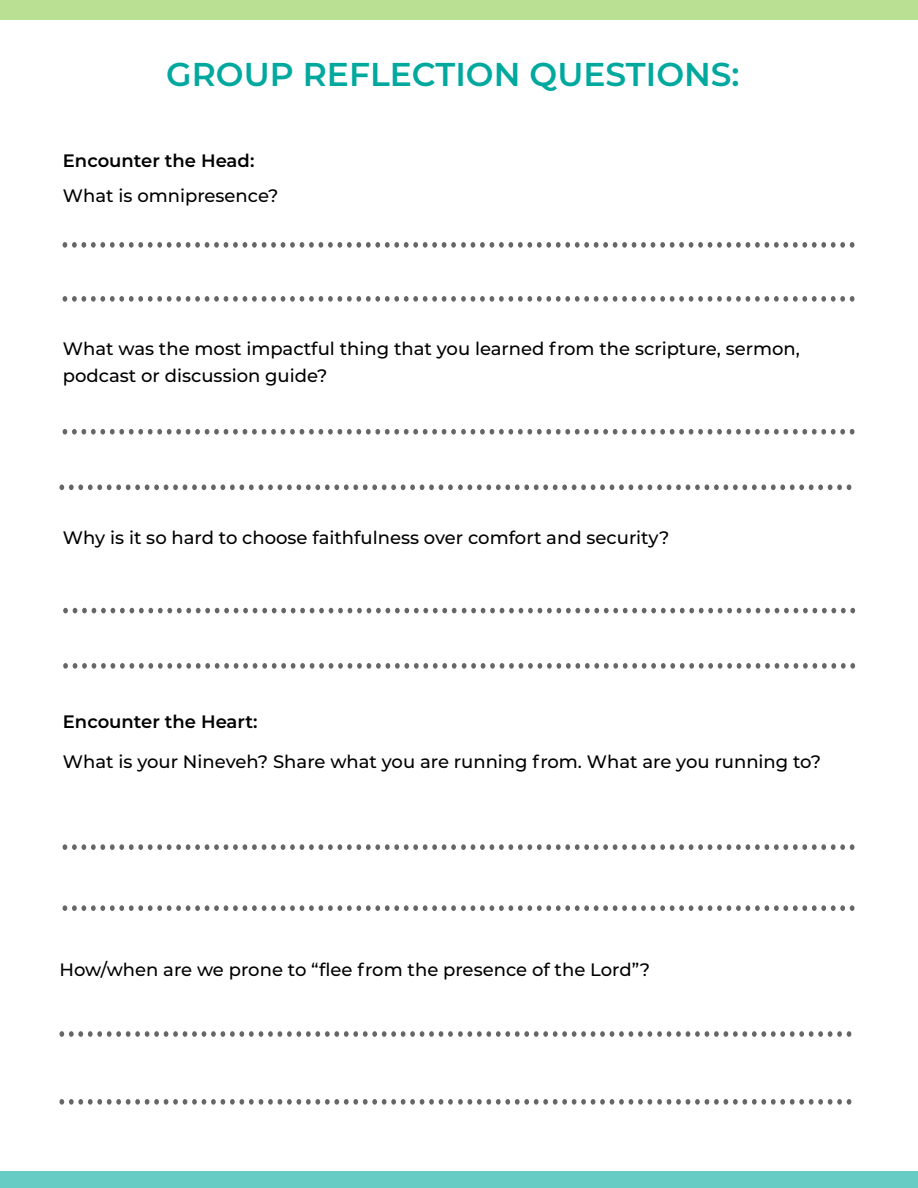
<style>
.page{position:relative;width:918px;height:1188px;background:#fff}
.page>*{position:absolute;margin:0;border:0;box-sizing:border-box;transform-origin:0 0}
.t1{font:600 33px "Montserrat";color:#00a89e}
.t2{font:500 18px/27px "Montserrat";color:#000}
.t3{font:600 18px "Montserrat";color:#000}
</style>
<div class="page">
<div style="left:0;top:1172px;width:918px;height:16px;background:#66ccc4"></div>
<svg style="left:63px;top:429px;width:791px;height:6px"></svg>
<svg style="left:59px;top:484px;width:792px;height:6px"></svg>
<svg style="left:63px;top:844px;width:791px;height:6px"></svg>
<svg style="left:59px;top:1099px;width:792px;height:6px"></svg>
<div style="left:0;top:0;width:918px;height:19px;background:#bae094"></div>
<svg style="left:63px;top:905px;width:791px;height:6px"></svg>
<svg style="left:63px;top:242px;width:791px;height:6px"></svg>
<svg style="left:63px;top:296px;width:791px;height:6px"></svg>
<svg style="left:63px;top:608px;width:792px;height:5px"></svg>
<svg style="left:63px;top:663px;width:792px;height:6px"></svg>
<svg style="left:59px;top:1031px;width:792px;height:6px"></svg>
<h1 class="t1" style="left:166px;top:51px;width:575px">GROUP REFLECTION QUESTIONS:</h1>
<p class="t3" style="left:63px;top:147px;width:193px">Encounter the Head:</p>
<p class="t2" style="left:63px;top:181px;width:217px">What is omnipresence?</p>
<p class="t2" style="left:63px;top:334px;width:739px">What was the most impactful thing that you learned from the scripture, sermon, podcast or discussion guide?</p>
<p class="t2" style="left:63px;top:523px;width:608px">Why is it so hard to choose faithfulness over comfort and security?</p>
<p class="t3" style="left:63px;top:708px;width:196px">Encounter the Heart:</p>
<p class="t2" style="left:63px;top:748px;width:760px">What is your Nineveh? Share what you are running from. What are you running to?</p>
<p class="t2" style="left:59px;top:955px;width:592px">How/when are we prone to “flee from the presence of the Lord”?</p>
</div>
